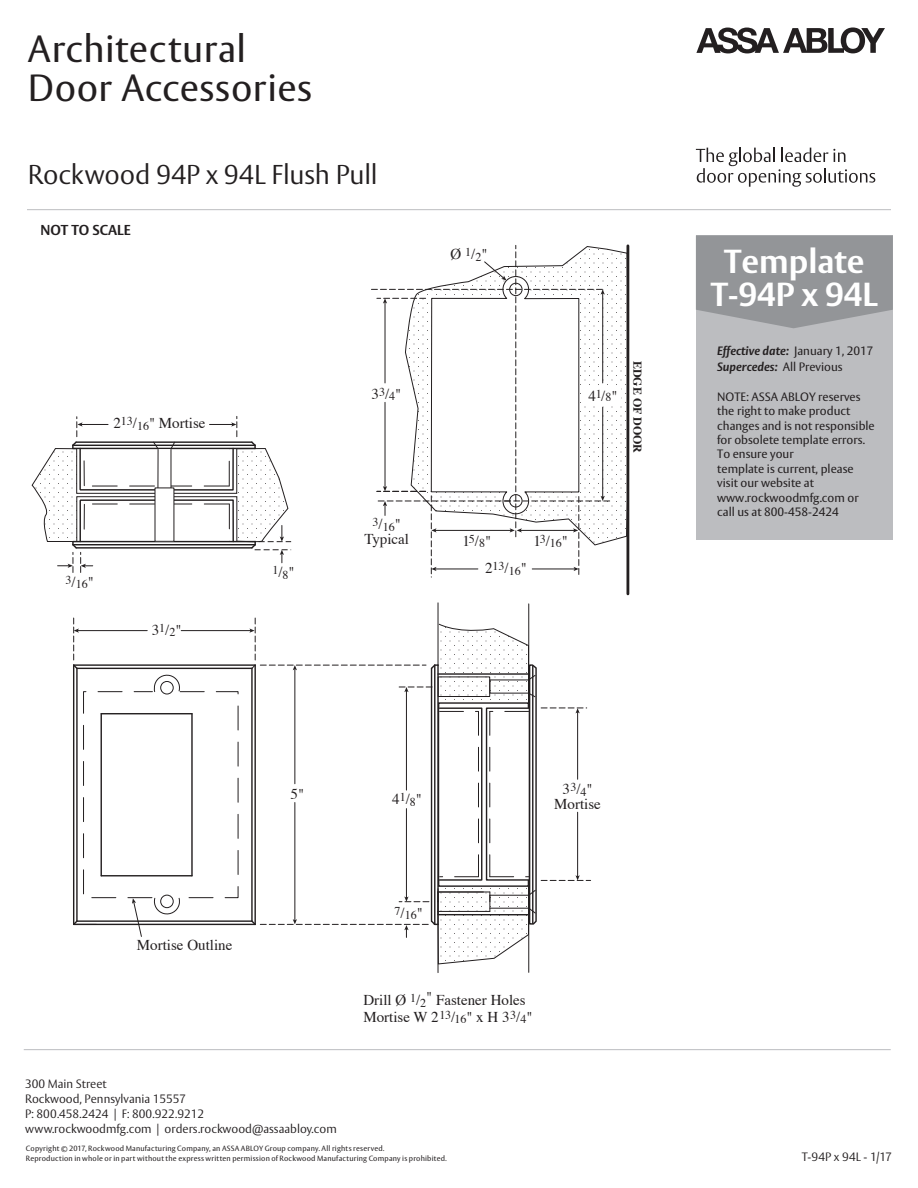
<style>
.page{position:relative;width:918px;height:1188px;background:#fff}
.page>*{position:absolute;margin:0;border:0;box-sizing:border-box;transform-origin:0 0}
.t1{font:37.5px/39px "ASSA Vesta";letter-spacing:.015em;color:#231f20}
.t2{font:700 33px/33px "ASSA Vesta";color:#fff;text-align:center}
.t3{font:300 27px "ASSA Vesta";letter-spacing:-.01em;color:#231f20}
.t4{font:15px/15px "Times";color:#231f20;text-align:center}
.t5{font:700 14.25px "ASSA Vesta";color:#231f20}
.t6{font:12px/14.4px "ASSA Vesta";color:#231f20}
.t7{font:300 12px/15px "ASSA Vesta";color:#231f20}
.t8{font:italic 700 12px/15.8px "ASSA Vesta";color:#231f20}
.t9{font:12px "Times";color:#231f20}
.t10{font:700 12px "Times";color:#231f20}
.t11{font:7.5px/10.5px "ASSA Vesta";letter-spacing:.025em;color:#231f20}
.s1{font-size:15px}
.s2{font-size:12px}
.s3{font-weight:400;font-style:normal}
</style>
<div class="page">
<svg style="left:696px;top:27px;width:189px;height:26px"></svg>
<svg style="left:696px;top:148px;width:179px;height:39px"></svg>
<hr style="left:27px;top:209px;width:864px;height:1px;background:#bcbdc0">
<hr style="left:24px;top:1049px;width:867px;height:1px;background:#bcbdc0">
<div style="left:696px;top:235px;width:197px;height:305px;background:#bcbdc0"></div>
<svg style="left:696px;top:235px;width:197px;height:93px;background:#97999c"></svg>
<hr style="left:74px;top:924px;width:181px;height:1px;background:#231f20">
<hr style="left:74px;top:664px;width:181px;height:2px;background:#231f20">
<hr style="left:77px;top:920px;width:175px;height:2px;background:#231f20">
<hr style="left:77px;top:668px;width:175px;height:1px;background:#231f20">
<hr style="left:438px;top:603px;width:1px;height:62px;background:#231f20">
<hr style="left:528px;top:604px;width:1px;height:368px;background:#231f20">
<hr style="left:438px;top:925px;width:1px;height:48px;background:#231f20">
<svg style="left:611px;top:246px;width:16px;height:299px"></svg>
<hr style="left:627px;top:246px;width:2px;height:348px;background:#231f20">
<div style="left:585px;top:385px;width:36px;height:20px;background:#fff"></div>
<hr style="left:181px;top:630px;width:70px;height:1px;background:#231f20">
<svg style="left:73px;top:617px;width:166px;height:320px"></svg>
<svg style="left:249px;top:617px;width:342px;height:347px"></svg>
<svg style="left:371px;top:245px;width:240px;height:332px"></svg>
<svg style="left:32px;top:416px;width:259px;height:157px"></svg>
<h1 class="t1" style="left:28px;top:31px;width:286px">Architectural<br>Door Accessories</h1>
<h3 class="t3" style="left:28px;top:158px;width:351px">Rockwood 94P x 94L Flush Pull</h3>
<h3 class="t5" style="left:40px;top:222px;width:92px">NOT TO SCALE</h3>
<h3 class="t4" style="left:451px;top:245px;width:38px">Ø <sup>1</sup>/<sub>2</sub>"</h3>
<h3 class="t4" style="left:113px;top:414px;width:94px">2<sup>13</sup>/<sub>16</sub>" Mortise</h3>
<h3 class="t9" style="left:66px;top:573px;width:30px">3<span class="s1">/</span>16<span class="s1">"</span></h3>
<h3 class="t4" style="left:152px;top:621px;width:31px">3<sup>1</sup>/<sub>2</sub>"</h3>
<h3 class="t9" style="left:272px;top:561px;width:24px">1<span class="s1">/</span>8<span class="s1">"</span></h3>
<h3 class="t9" style="left:379px;top:383px;width:24px">3<span class="s1">/</span>4<span class="s1">"</span></h3>
<h3 class="t4" style="left:372px;top:385px;width:9px">3</h3>
<h3 class="t4" style="left:588px;top:387px;width:31px">4<sup>1</sup>/<span class="s2">8</span>"</h3>
<h3 class="t10" style="left:649px;top:361px;width:94px;rotate:90deg">EDGE OF DOOR</h3>
<h3 class="t9" style="left:373px;top:516px;width:30px">3<span class="s1">/</span>16<span class="s1">"</span></h3>
<h3 class="t4" style="left:364px;top:531px;width:46px">Typical</h3>
<h3 class="t4" style="left:463px;top:532px;width:30px">1<sup>5</sup>/<sub>8</sub>"</h3>
<h3 class="t4" style="left:533px;top:532px;width:36px">1<sup>3</sup>/<sub>16</sub>"</h3>
<h3 class="t9" style="left:485px;top:557px;width:43px"><span class="s1">2</span>13<span class="s1">/</span>16<span class="s1">"</span></h3>
<h3 class="t4" style="left:291px;top:785px;width:15px">5"</h3>
<h3 class="t4" style="left:392px;top:790px;width:31px">4<sup>1</sup>/<sub>8</sub>"</h3>
<h3 class="t4" style="left:554px;top:780px;width:48px">3<sup>3</sup>/<sub>4</sub>"<br>Mortise</h3>
<h3 class="t4" style="left:137px;top:936px;width:97px">Mortise Outline</h3>
<h3 class="t9" style="left:395px;top:904px;width:30px">7<span class="s1">/</span>16<span class="s1">"</span></h3>
<h3 class="t4" style="left:363px;top:991px;width:171px;line-height:16.5px;text-align:left">Drill Ø <sup>1</sup>/<sub>2</sub>" Fastener Holes<br>Mortise W 2<sup>13</sup>/<sub>16</sub>" x H 3<sup>3</sup>/<sub>4</sub>"</h3>
<h3 class="t7" style="left:25px;top:1077px;width:313px">300 Main Street<br>Rockwood, Pennsylvania 15557<br>P: 800.458.2424 | F: 800.922.9212<br>www.rockwoodmfg.com | orders.rockwood@assaabloy.com</h3>
<p class="t11" style="left:26px;top:1143px;width:422px">Copyright © 2017, Rockwood Manufacturing Company, an ASSA ABLOY Group company. All rights reserved.<br>Reproduction in whole or in part without the express written permission of Rockwood Manufacturing Company is prohibited.</p>
<h2 class="t2" style="left:711px;top:246px;width:169px">Template<br>T-94P x 94L</h2>
<h3 class="t8" style="left:717px;top:343px;width:158px">Effective date: <span class="s3">January 1, 2017<br></span>Supercedes: <span class="s3">All Previous</span></h3>
<h3 class="t6" style="left:717px;top:390px;width:159px">NOTE: ASSA ABLOY reserves the right to make product changes and is not responsible for obsolete template errors.<br>To ensure your<br>template is current, please visit our website at www.rockwoodmfg.com or call us at 800-458-2424</h3>
<h3 class="t7" style="left:802px;top:1150px;width:92px">T-94P x 94L - 1/17</h3>
</div>
